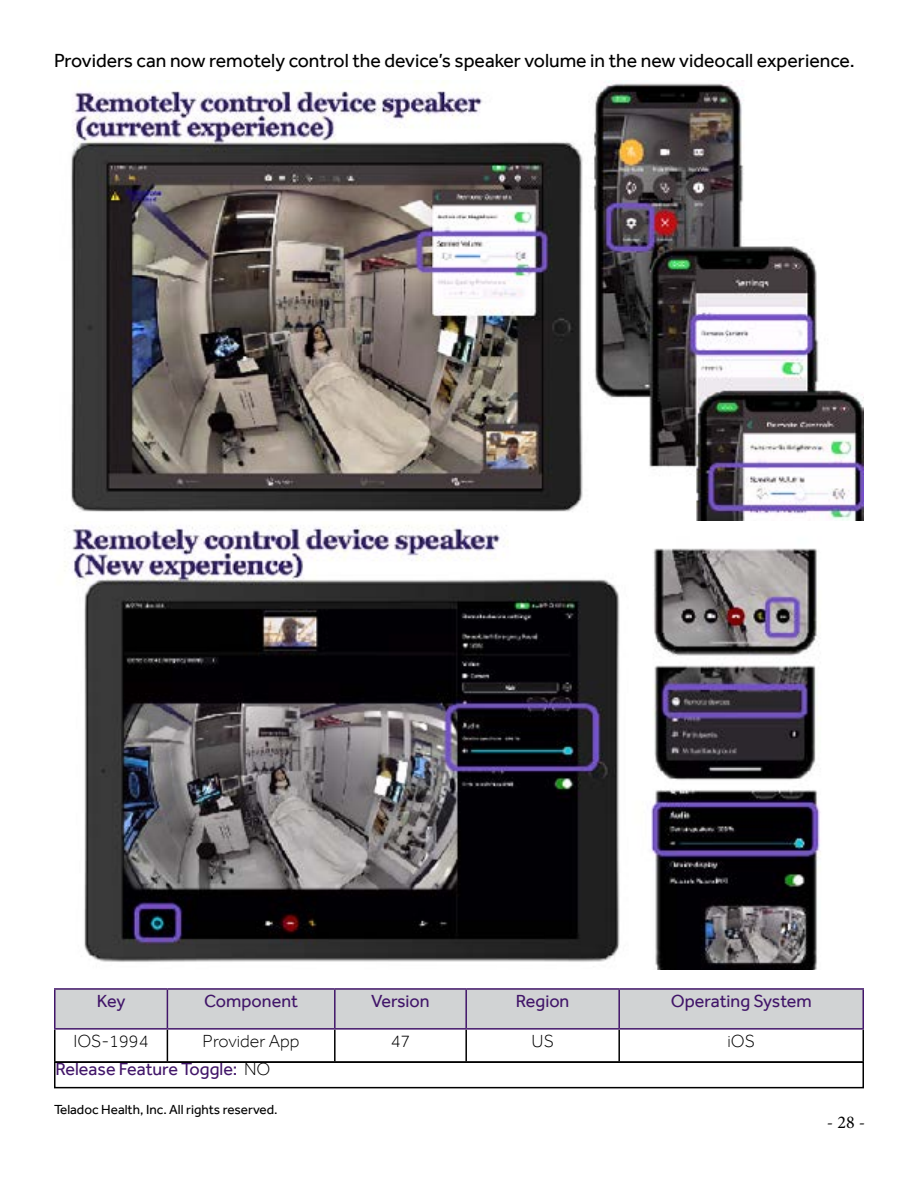
<style>
.page{position:relative;width:918px;height:1188px;background:#fff}
.page>*{position:absolute;margin:0;border:0;box-sizing:border-box;transform-origin:0 0}
.t1{font:19.5px "Effra";color:#000}
.t2{font:18px "Effra";color:#411569}
.t3{font:300 18px "Effra";color:#000}
.t4{font:18px "Minion Pro";color:#000}
.t5{font:13.5px "Effra";color:#000}
.s1{font-weight:300;color:#000}
</style>
<div class="page">
<img style="left:64px;top:520px;width:800px;height:450px">
<img style="left:71px;top:80px;width:793px;height:440px">
<div style="left:56px;top:990px;width:806px;height:38px;background:#d1d3d4"></div>
<hr style="left:54px;top:1030px;width:2px;height:31px;background:#000">
<hr style="left:167px;top:1030px;width:1px;height:31px;background:#000">
<hr style="left:334px;top:1030px;width:2px;height:31px;background:#000">
<hr style="left:465px;top:1030px;width:2px;height:31px;background:#000">
<hr style="left:618px;top:1030px;width:2px;height:31px;background:#000">
<hr style="left:862px;top:1030px;width:2px;height:31px;background:#000">
<hr style="left:54px;top:988px;width:113px;height:2px;background:#411569">
<hr style="left:54px;top:990px;width:2px;height:38px;background:#411569">
<hr style="left:167px;top:988px;width:168px;height:2px;background:#411569">
<hr style="left:167px;top:990px;width:1px;height:38px;background:#411569">
<hr style="left:335px;top:988px;width:131px;height:2px;background:#411569">
<hr style="left:334px;top:990px;width:2px;height:38px;background:#411569">
<hr style="left:466px;top:988px;width:153px;height:2px;background:#411569">
<hr style="left:465px;top:990px;width:2px;height:38px;background:#411569">
<hr style="left:619px;top:988px;width:245px;height:2px;background:#411569">
<hr style="left:618px;top:990px;width:2px;height:38px;background:#411569">
<hr style="left:862px;top:990px;width:2px;height:38px;background:#411569">
<hr style="left:54px;top:1028px;width:113px;height:2px;background:#411569">
<hr style="left:167px;top:1028px;width:168px;height:2px;background:#411569">
<hr style="left:335px;top:1028px;width:131px;height:2px;background:#411569">
<hr style="left:466px;top:1028px;width:153px;height:2px;background:#411569">
<hr style="left:619px;top:1028px;width:245px;height:2px;background:#411569">
<div style="left:54px;top:1061px;width:810px;height:27px;border:2px solid #000"></div>
<p class="t1" style="left:54px;top:49px;width:802px">Providers can now remotely control the device’s speaker volume in the new videocall experience.</p>
<p class="t2" style="left:97px;top:990px;width:30px">Key</p>
<p class="t2" style="left:204px;top:990px;width:95px">Component</p>
<p class="t2" style="left:371px;top:990px;width:60px">Version</p>
<p class="t2" style="left:516px;top:990px;width:55px">Region</p>
<p class="t2" style="left:671px;top:990px;width:143px">Operating System</p>
<p class="t3" style="left:74px;top:1030px;width:76px">IOS-1994</p>
<p class="t3" style="left:203px;top:1030px;width:98px">Provider App</p>
<p class="t3" style="left:391px;top:1030px;width:21px">47</p>
<p class="t3" style="left:532px;top:1030px;width:24px">US</p>
<p class="t3" style="left:728px;top:1030px;width:29px">iOS</p>
<p class="t2" style="left:56px;top:1058px;width:217px">Release Feature Toggle: <span class="s1">NO</span></p>
<p class="t5" style="left:54px;top:1102px;width:225px">Teladoc Health, Inc. All rights reserved.</p>
<p class="t4" style="left:827px;top:1110px;width:40px">- 28 -</p>
</div>
